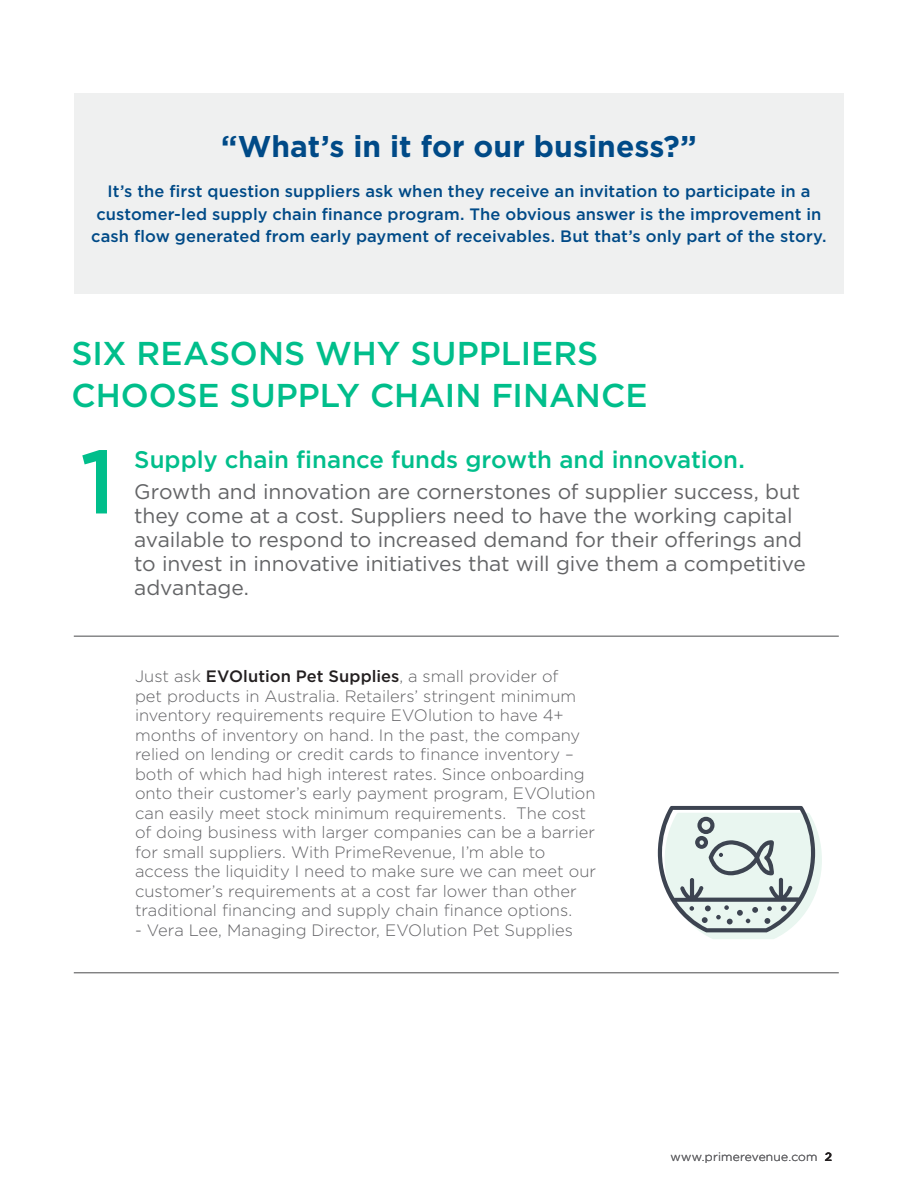
<style>
.page{position:relative;width:918px;height:1188px;background:#fff}
.page>*{position:absolute;margin:0;border:0;box-sizing:border-box;transform-origin:0 0}
.PR-H1_gold{font:500 90px "Gotham";color:#00be8b}
.PR-H1_gold-2{font:500 33px/42px "Gotham";letter-spacing:-.005em;color:#00be8b}
.PR-Sub1{font:700 30px "Gotham";color:#004a87}
.PR-H2{font:500 24px "Gotham";color:#00be8b}
.Myth{font:21px/24px "Gotham";letter-spacing:-.005em;color:#636466}
.PR-Body{font:300 16.5px/19.5px "Gotham";color:#636366}
.PR-Body-2{font:500 16.5px/22.5px "Gotham";letter-spacing:.005em;color:#004a87;text-align:center}
.t1{font:300 12px "Gotham";letter-spacing:.02em;color:#636366}
.s1{font-weight:500;color:#231f20}
</style>
<div class="page">
<div style="left:74px;top:93px;width:770px;height:201px;background:#eff0f0"></div>
<hr style="left:74px;top:636px;width:765px;height:1px;background:#4b4c4d">
<hr style="left:74px;top:973px;width:765px;height:1px;background:#4b4c4d">
<svg style="left:658px;top:806px;width:164px;height:133px"></svg>
<p class="PR-Sub1" style="left:221px;top:126px;width:477px">“What’s in it for our business?”</p>
<p class="PR-Body-2" style="left:91px;top:180px;width:737px">It’s the first question suppliers ask when they receive an invitation to participate in a customer-led supply chain finance program. The obvious answer is the improvement in cash flow generated from early payment of receivables. But that’s only part of the story.</p>
<p class="PR-H1_gold-2" style="left:71px;top:332px;width:577px">SIX REASONS WHY SUPPLIERS<br>CHOOSE SUPPLY CHAIN FINANCE</p>
<p class="PR-H1_gold" style="left:80px;top:423px;width:37px">1</p>
<p class="PR-H2" style="left:134px;top:444px;width:612px">Supply chain finance funds growth and innovation.</p>
<p class="Myth" style="left:134px;top:479px;width:673px">Growth and innovation are cornerstones of supplier success, but they come at a cost. Suppliers need to have the working capital available to respond to increased demand for their offerings and to invest in innovative initiatives that will give them a competitive advantage.</p>
<p class="PR-Body" style="left:135px;top:666px;width:463px">Just ask <span class="s1">EVOlution Pet Supplies</span>, a small provider of<br>pet products in Australia. Retailers’ stringent minimum inventory requirements require EVOlution to have 4+ months of inventory on hand. In the past, the company relied on lending or credit cards to finance inventory – both of which had high interest rates. Since onboarding onto their customer’s early payment program, EVOlution can easily meet stock minimum requirements. The cost of doing business with larger companies can be a barrier for small suppliers. With PrimeRevenue, I’m able to access the liquidity I need to make sure we can meet our customer’s requirements at a cost far lower than other traditional financing and supply chain finance options.</p>
<p class="PR-Body" style="left:135px;top:920px;width:440px">- Vera Lee, Managing Director, EVOlution Pet Supplies</p>
<p class="t1" style="left:670px;top:1150px;width:163px">www.primerevenue.com <span class="s1">2</span></p>
</div>
